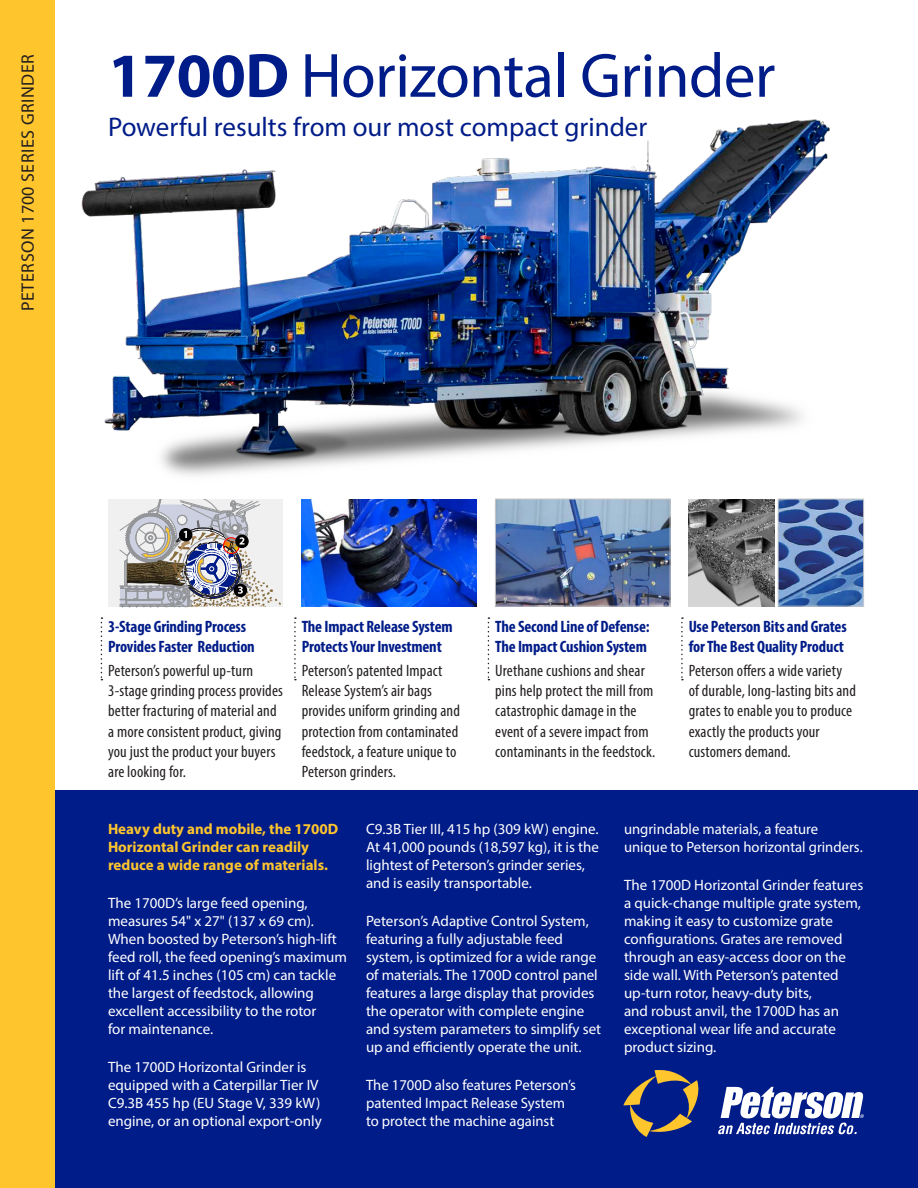
<style>
.page{position:relative;width:918px;height:1188px;background:#fff}
.page>*{position:absolute;margin:0;border:0;box-sizing:border-box;transform-origin:0 0}
.Hero_Headline{font:63px "Myriad Pro";letter-spacing:-.01em;color:#001c88}
.Hero_Subhead{font:27px "Myriad Pro";color:#001c88}
.Sidebar_Title{font:18px "Myriad Pro";letter-spacing:.03em;color:#231f20}
.Feature_Body{font:condensed 16.5px/20.2px "Myriad Pro";letter-spacing:.01em;color:#231f20}
.Feature_Header{font:700 condensed 16.5px/20.2px "Myriad Pro";letter-spacing:-.01em;color:#001c88}
.Body_Copy__white__Sm{font:15px/18px "Myriad Pro";color:#fff}
.Body_Copy__white__Sm-2{font:700 15px/18px "Myriad Pro";color:#ffc52d}
.s1{font-weight:700}
</style>
<div class="page">
<div style="left:56px;top:790px;width:862px;height:398px;background:#001c88"></div>
<div style="left:0;top:0;width:56px;height:1188px;background:#ffc52d"></div>
<img style="left:55px;top:20px;width:809px;height:486px">
<img style="left:302px;top:499px;width:175px;height:107px">
<img style="left:689px;top:499px;width:85px;height:107px">
<div style="left:108px;top:499px;width:175px;height:107px;background:#f0f0f0"></div>
<svg style="left:120px;top:499px;width:161px;height:109px"></svg>
<svg style="left:101px;top:617px;width:1px;height:63px"></svg>
<svg style="left:294px;top:617px;width:2px;height:63px"></svg>
<svg style="left:488px;top:617px;width:1px;height:63px"></svg>
<svg style="left:681px;top:617px;width:2px;height:63px"></svg>
<img style="left:780px;top:501px;width:82px;height:104px">
<div style="left:778px;top:499px;width:86px;height:108px;border:1px solid #c7c8ca"></div>
<img style="left:497px;top:501px;width:171px;height:104px">
<div style="left:495px;top:499px;width:175px;height:108px;border:1px solid #c7c8ca"></div>
<svg style="left:623px;top:1070px;width:76px;height:67px"></svg>
<svg style="left:718px;top:1087px;width:146px;height:47px"></svg>
<p class="Sidebar_Title" style="left:17px;top:311px;width:259px;rotate:-90deg">PETERSON 1700 SERIES GRINDER</p>
<p class="Hero_Headline" style="left:108px;top:37px;width:669px"><span class="s1">1700D</span> Horizontal Grinder</p>
<p class="Hero_Subhead" style="left:108px;top:110px;width:541px">Powerful results from our most compact grinder</p>
<p class="Feature_Header" style="left:108px;top:616px;width:148px">3-Stage Grinding Process<br>Provides Faster Reduction</p>
<p class="Feature_Body" style="left:108px;top:660px;width:176px">Peterson’s powerful up-turn<br>3-stage grinding process provides better fracturing of material and a more consistent product, giving you just the product your buyers are looking for.</p>
<p class="Feature_Header" style="left:302px;top:616px;width:152px">The Impact Release System<br>Protects Your Investment</p>
<p class="Feature_Body" style="left:302px;top:660px;width:160px">Peterson’s patented Impact<br>Release System’s air bags provides uniform grinding and protection from contaminated feedstock, a feature unique to<br>Peterson grinders.</p>
<p class="Feature_Header" style="left:495px;top:616px;width:156px">The Second Line of Defense:<br>The Impact Cushion System</p>
<p class="Feature_Body" style="left:495px;top:660px;width:162px">Urethane cushions and shear pins help protect the mill from catastrophic damage in the event of a severe impact from contaminants in the feedstock.</p>
<p class="Feature_Header" style="left:689px;top:616px;width:160px">Use Peterson Bits and Grates for The Best Quality Product</p>
<p class="Feature_Body" style="left:689px;top:660px;width:169px">Peterson offers a wide variety of durable, long-lasting bits and grates to enable you to produce exactly the products your customers demand.</p>
<p class="Body_Copy__white__Sm-2" style="left:108px;top:820px;width:232px">Heavy duty and mobile, the 1700D<br>Horizontal Grinder can readily reduce a wide range of materials.</p>
<p class="Body_Copy__white__Sm" style="left:108px;top:894px;width:241px">The 1700D’s large feed opening, measures 54" x 27" (137 x 69 cm).<br>When boosted by Peterson’s high-lift feed roll, the feed opening’s maximum lift of 41.5 inches (105 cm) can tackle the largest of feedstock, allowing excellent accessibility to the rotor<br>for maintenance.</p>
<p class="Body_Copy__white__Sm" style="left:108px;top:1058px;width:215px">The 1700D Horizontal Grinder is equipped with a Caterpillar Tier IV C9.3B 455 hp (EU Stage V, 339 kW) engine, or an optional export-only</p>
<p class="Body_Copy__white__Sm" style="left:366px;top:820px;width:234px">C9.3B Tier III, 415 hp (309 kW) engine.<br>At 41,000 pounds (18,597 kg), it is the lightest of Peterson’s grinder series, and is easily transportable.</p>
<p class="Body_Copy__white__Sm" style="left:366px;top:912px;width:237px">Peterson’s Adaptive Control System, featuring a fully adjustable feed system, is optimized for a wide range of materials. The 1700D control panel features a large display that provides the operator with complete engine and system parameters to simplify set up and efficiently operate the unit.</p>
<p class="Body_Copy__white__Sm" style="left:366px;top:1076px;width:212px">The 1700D also features Peterson’s patented Impact Release System to protect the machine against</p>
<p class="Body_Copy__white__Sm" style="left:624px;top:820px;width:240px">ungrindable materials, a feature unique to Peterson horizontal grinders.</p>
<p class="Body_Copy__white__Sm" style="left:624px;top:876px;width:241px">The 1700D Horizontal Grinder features a quick-change multiple grate system, making it easy to customize grate configurations. Grates are removed through an easy-access door on the side wall. With Peterson’s patented up-turn rotor, heavy-duty bits,<br>and robust anvil, the 1700D has an exceptional wear life and accurate product sizing.</p>
</div>
